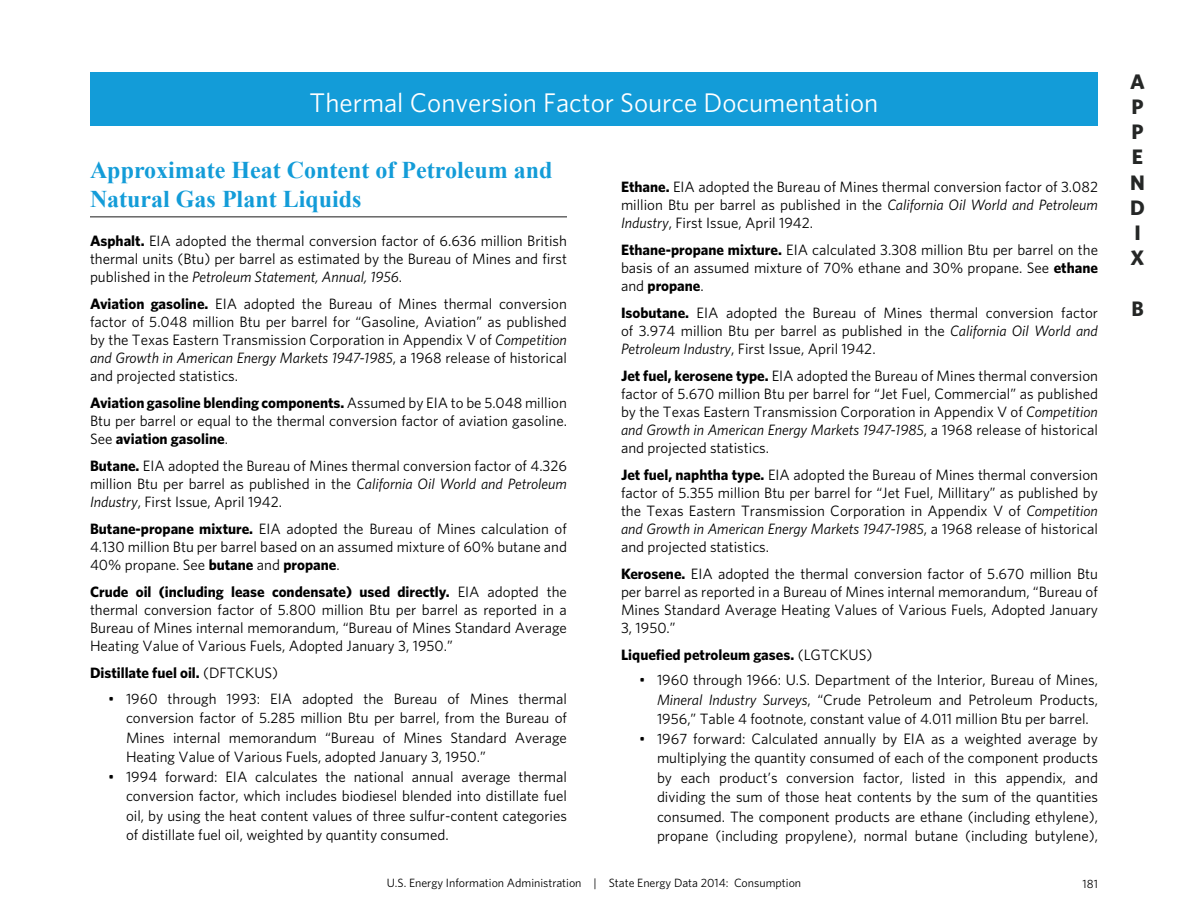
<style>
.page{position:relative;width:1188px;height:918px;background:#fff}
.page>*{position:absolute;margin:0;border:0;box-sizing:border-box;transform-origin:0 0}
.t1{font:27px "Whitney";color:#fff}
.t2{font:700 24px/28.8px "Times New Roman";color:#139cd8}
.t3{font:700 21px/25.2px "Whitney";color:#252726}
.t4{font:15px/18px "Whitney";color:#000;text-align:justify}
.t5{font:700 15px "Whitney";color:#000}
.t6{font:12px "Whitney";color:#000}
.t7{font:12px "Whitney";color:#000}
.s1{font-weight:700}
.s2{font-style:italic}
.s3{font-weight:400}
</style>
<div class="page">
<hr style="left:90px;top:216px;width:477px;height:2px;background:#666">
<div style="left:90px;top:72px;width:1008px;height:54px;background:#139cd8"></div>
<h1 class="t1" style="left:310px;top:86px;width:570px">Thermal Conversion Factor Source Documentation</h1>
<h2 class="t2" style="left:90px;top:155px;width:464px">Approximate Heat Content of Petroleum and<br>Natural Gas Plant Liquids</h2>
<p class="t4" style="left:90px;top:232px;width:479px"><span class="s1">Asphalt.</span> EIA adopted the thermal conversion factor of 6.636 million British thermal units (Btu) per barrel as estimated by the Bureau of Mines and first published in the <span class="s2">Petroleum Statement, Annual, 1956</span>.</p>
<p class="t4" style="left:90px;top:295px;width:479px"><span class="s1">Aviation gasoline.</span> EIA adopted the Bureau of Mines thermal conversion factor of 5.048 million Btu per barrel for “Gasoline, Aviation” as published by the Texas Eastern Transmission Corporation in Appendix V of <span class="s2">Competition and Growth in American Energy Markets 1947-1985</span>, a 1968 release of historical and projected statistics.</p>
<p class="t4" style="left:90px;top:394px;width:479px"><span class="s1">Aviation gasoline blending components.</span> Assumed by EIA to be 5.048 million Btu per barrel or equal to the thermal conversion factor of aviation gasoline.<br>See <span class="s1">aviation gasoline</span>.</p>
<p class="t4" style="left:90px;top:457px;width:479px"><span class="s1">Butane.</span> EIA adopted the Bureau of Mines thermal conversion factor of 4.326 million Btu per barrel as published in the <span class="s2">California Oil World and Petroleum Industry</span>, First Issue, April 1942.</p>
<p class="t4" style="left:90px;top:520px;width:479px"><span class="s1">Butane-propane mixture.</span> EIA adopted the Bureau of Mines calculation of 4.130 million Btu per barrel based on an assumed mixture of 60% butane and 40% propane. See <span class="s1">butane</span> and <span class="s1">propane</span>.</p>
<p class="t4" style="left:90px;top:583px;width:479px"><span class="s1">Crude oil (including lease condensate) used directly.</span> EIA adopted the thermal conversion factor of 5.800 million Btu per barrel as reported in a Bureau of Mines internal memorandum, “Bureau of Mines Standard Average Heating Value of Various Fuels, Adopted January 3, 1950.”</p>
<p class="t5" style="left:90px;top:663px;width:190px">Distillate fuel oil. <span class="s3">(DFTCKUS)</span></p>
<p class="t4" style="left:126px;top:688px;width:443px;line-height:19.5px;text-indent:-18px">• 1960 through 1993: EIA adopted the Bureau of Mines thermal conversion factor of 5.285 million Btu per barrel, from the Bureau of Mines internal memorandum “Bureau of Mines Standard Average Heating Value of Various Fuels, adopted January 3, 1950.”</p>
<p class="t4" style="left:126px;top:766px;width:443px;line-height:19.5px;text-indent:-18px">• 1994 forward: EIA calculates the national annual average thermal conversion factor, which includes biodiesel blended into distillate fuel oil, by using the heat content values of three sulfur-content categories of distillate fuel oil, weighted by quantity consumed.</p>
<p class="t4" style="left:621px;top:177px;width:479px"><span class="s1">Ethane.</span> EIA adopted the Bureau of Mines thermal conversion factor of 3.082 million Btu per barrel as published in the <span class="s2">California Oil World and Petroleum Industry</span>, First Issue, April 1942.</p>
<p class="t4" style="left:621px;top:240px;width:479px"><span class="s1">Ethane-propane mixture.</span> EIA calculated 3.308 million Btu per barrel on the basis of an assumed mixture of 70% ethane and 30% propane. See <span class="s1">ethane </span>and <span class="s1">propane</span>.</p>
<p class="t4" style="left:621px;top:303px;width:479px"><span class="s1">Isobutane.</span> EIA adopted the Bureau of Mines thermal conversion factor of 3.974 million Btu per barrel as published in the <span class="s2">California Oil World and Petroleum Industry</span>, First Issue, April 1942.</p>
<p class="t4" style="left:621px;top:366px;width:479px"><span class="s1">Jet fuel, kerosene type.</span> EIA adopted the Bureau of Mines thermal conversion factor of 5.670 million Btu per barrel for “Jet Fuel, Commercial” as published by the Texas Eastern Transmission Corporation in Appendix V of <span class="s2">Competition and Growth in American Energy Markets 1947-1985</span>, a 1968 release of historical and projected statistics.</p>
<p class="t4" style="left:621px;top:465px;width:479px"><span class="s1">Jet fuel, naphtha type.</span> EIA adopted the Bureau of Mines thermal conversion factor of 5.355 million Btu per barrel for “Jet Fuel, Millitary” as published by the Texas Eastern Transmission Corporation in Appendix V of <span class="s2">Competition and Growth in American Energy Markets 1947-1985</span>, a 1968 release of historical and projected statistics.</p>
<p class="t4" style="left:621px;top:564px;width:479px"><span class="s1">Kerosene.</span> EIA adopted the thermal conversion factor of 5.670 million Btu per barrel as reported in a Bureau of Mines internal memorandum, “Bureau of Mines Standard Average Heating Values of Various Fuels, Adopted January 3, 1950.”</p>
<p class="t5" style="left:621px;top:645px;width:253px">Liquefied petroleum gases. <span class="s3">(LGTCKUS)</span></p>
<p class="t4" style="left:657px;top:670px;width:443px;line-height:19.5px;text-indent:-18px">• 1960 through 1966: U.S. Department of the Interior, Bureau of Mines, <span class="s2">Mineral Industry Surveys</span>, “Crude Petroleum and Petroleum Products, 1956,” Table 4 footnote, constant value of 4.011 million Btu per barrel.</p>
<p class="t4" style="left:657px;top:729px;width:443px;line-height:19.5px;text-indent:-18px">• 1967 forward: Calculated annually by EIA as a weighted average by multiplying the quantity consumed of each of the component products by each product’s conversion factor, listed in this appendix, and dividing the sum of those heat contents by the sum of the quantities consumed. The component products are ethane (including ethylene), propane (including propylene), normal butane (including butylene),</p>
<p class="t6" style="left:387px;top:875px;width:416px">U.S. Energy Information Administration | State Energy Data 2014: Consumption</p>
<p class="t7" style="left:1083px;top:877px;width:17px">181</p>
<h3 class="t3" style="left:1130px;top:68px;width:16px">A<br>P<br>P<br>E<br>N<br>D<br>I<br>X</h3>
<h3 class="t3" style="left:1131px;top:295px;width:14px">B</h3>
</div>
